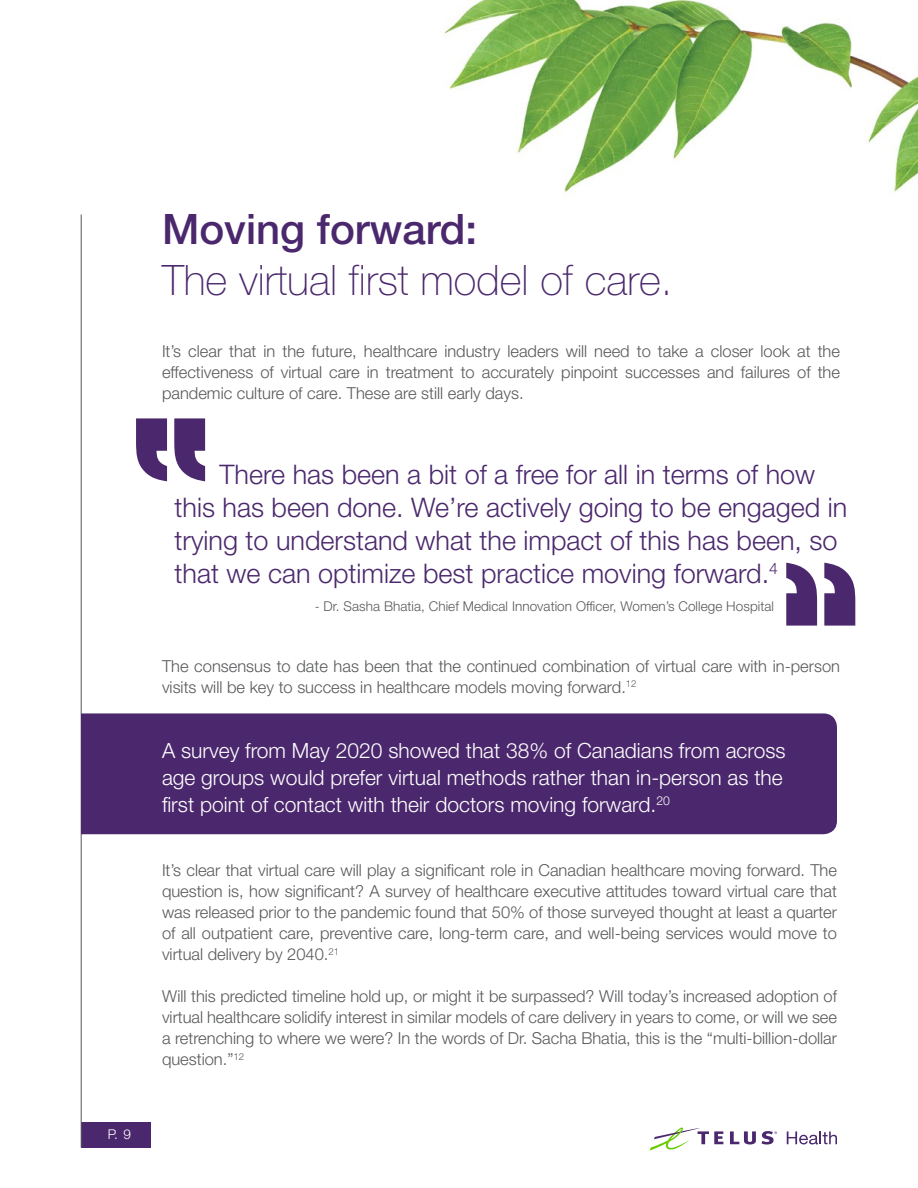
<style>
.page{position:relative;width:918px;height:1188px;background:#fff}
.page>*{position:absolute;margin:0;border:0;box-sizing:border-box;transform-origin:0 0}
.t1{font:100 42px "Helvetica Neue LT Std";color:#4b286d}
.t2{font:500 42px "Helvetica Neue LT Std";color:#4b286d}
.t3{font:300 27px/33px "Helvetica Neue LT Std";color:#4b286d}
.t4{font:300 21px/27px "Helvetica Neue LT Std";color:#fff}
.t5{font:300 16.5px/21px "Helvetica Neue LT Std";color:#58595b;text-align:justify}
.t6{font:300 13.5px "Helvetica Neue LT Std";letter-spacing:.005em;color:#58595b}
.t7{font:300 13.5px "Helvetica Neue LT Std";color:#fff}
</style>
<div class="page">
<div style="left:81px;top:1122px;width:69px;height:26px;background:#4b286d"></div>
<svg style="left:730px;top:1131px;width:26px;height:13px"></svg>
<svg style="left:650px;top:1128px;width:73px;height:23px"></svg>
<svg style="left:762px;top:1131px;width:15px;height:14px"></svg>
<svg style="left:787px;top:1131px;width:50px;height:13px"></svg>
<img style="left:443px;top:0;width:475px;height:192px">
<hr style="left:81px;top:214px;width:1px;height:934px;background:#58595b">
<div style="left:81px;top:713px;width:756px;height:121px;background:#4b286d"></div>
<svg style="left:136px;top:418px;width:69px;height:63px"></svg>
<svg style="left:786px;top:563px;width:69px;height:63px"></svg>
<p class="t7" style="left:108px;top:1126px;width:25px">P. 9</p>
<p class="t2" style="left:162px;top:205px;width:317px">Moving forward:</p>
<p class="t1" style="left:162px;top:257px;width:512px">The virtual first model of care.</p>
<p class="t5" style="left:162px;top:340px;width:680px">It’s clear that in the future, healthcare industry leaders will need to take a closer look at the effectiveness of virtual care in treatment to accurately pinpoint successes and failures of the pandemic culture of care. These are still early days.</p>
<p class="t3" style="left:175px;top:457px;width:674px;text-indent:45px">There has been a bit of a free for all in terms of how this has been done. We’re actively going to be engaged in trying to understand what the impact of this has been, so that we can optimize best practice moving forward.<sup>4</sup></p>
<p class="t6" style="left:315px;top:598px;width:461px">- Dr. Sasha Bhatia, Chief Medical Innovation Officer, Women’s College Hospital</p>
<p class="t5" style="left:162px;top:655px;width:680px">The consensus to date has been that the continued combination of virtual care with in-person visits will be key to success in healthcare models moving forward.<sup>12</sup></p>
<p class="t4" style="left:162px;top:737px;width:625px">A survey from May 2020 showed that 38% of Canadians from across age groups would prefer virtual methods rather than in-person as the first point of contact with their doctors moving forward.<sup>20</sup></p>
<p class="t5" style="left:162px;top:860px;width:677px">It’s clear that virtual care will play a significant role in Canadian healthcare moving forward. The question is, how significant? A survey of healthcare executive attitudes toward virtual care that was released prior to the pandemic found that 50% of those surveyed thought at least a quarter of all outpatient care, preventive care, long-term care, and well-being services would move to virtual delivery by 2040.<sup>21</sup></p>
<p class="t5" style="left:162px;top:986px;width:677px">Will this predicted timeline hold up, or might it be surpassed? Will today’s increased adoption of virtual healthcare solidify interest in similar models of care delivery in years to come, or will we see a retrenching to where we were? In the words of Dr. Sacha Bhatia, this is the “multi-billion-dollar question.”<sup>12</sup></p>
</div>
